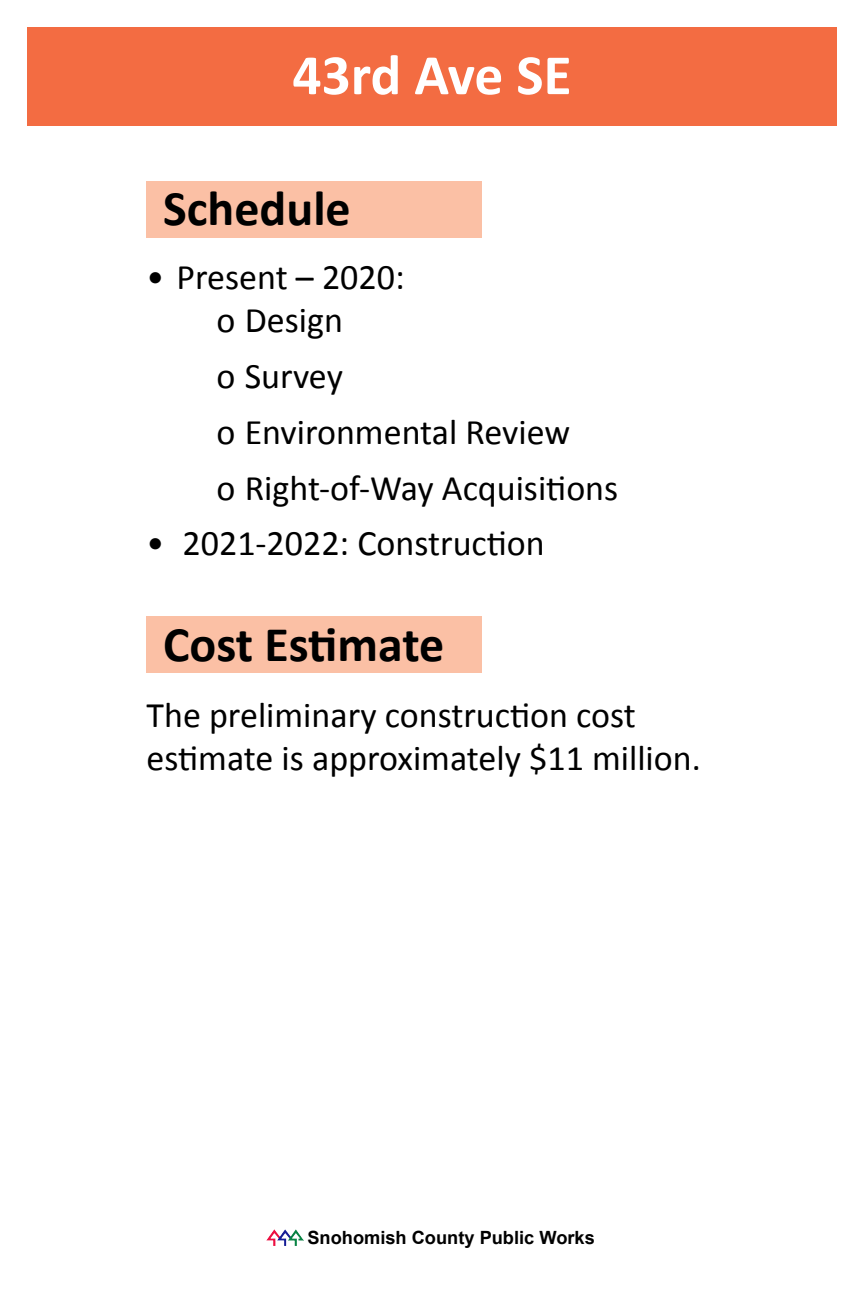
<style>
.page{position:relative;width:864px;height:1296px;background:#fff}
.page>*{position:absolute;margin:0;border:0;box-sizing:border-box;transform-origin:0 0}
.t1{font:700 57.5px "Calibri";letter-spacing:-.005em;color:#fff}
.t2{font:700 50px "Calibri";color:#000}
.t3{font:36px/43.2px "Calibri";color:#000}
.t4{font:700 18.25px "Arial";color:#000}
</style>
<div class="page">
<div style="left:27px;top:27px;width:810px;height:99px;background:#f36c42"></div>
<div style="left:147px;top:181px;width:335px;height:57px;background:#fbc0a5"></div>
<div style="left:147px;top:616px;width:335px;height:57px;background:#fbc0a5"></div>
<img style="left:266px;top:1229px;width:37px;height:17px">
<h1 class="t1" style="left:292px;top:38px;width:281px">43rd Ave SE</h1>
<h2 class="t2" style="left:163px;top:177px;width:189px">Schedule</h2>
<p class="t3" style="left:147px;top:256px;width:260px;text-align:center">• Present – 2020: o Design</p>
<p class="t3" style="left:216px;top:348px;width:403px;line-height:55.8px">o Survey<br>o Environmental Review<br>o Right-of-Way Acquisitions</p>
<p class="t3" style="left:147px;top:522px;width:400px">• 2021-2022: Construction</p>
<h2 class="t2" style="left:163px;top:613px;width:283px">Cost Estimate</h2>
<p class="t3" style="left:147px;top:693px;width:556px">The preliminary construction cost estimate is approximately $11 million.</p>
<p class="t4" style="left:307px;top:1226px;width:289px">Snohomish County Public Works</p>
</div>
